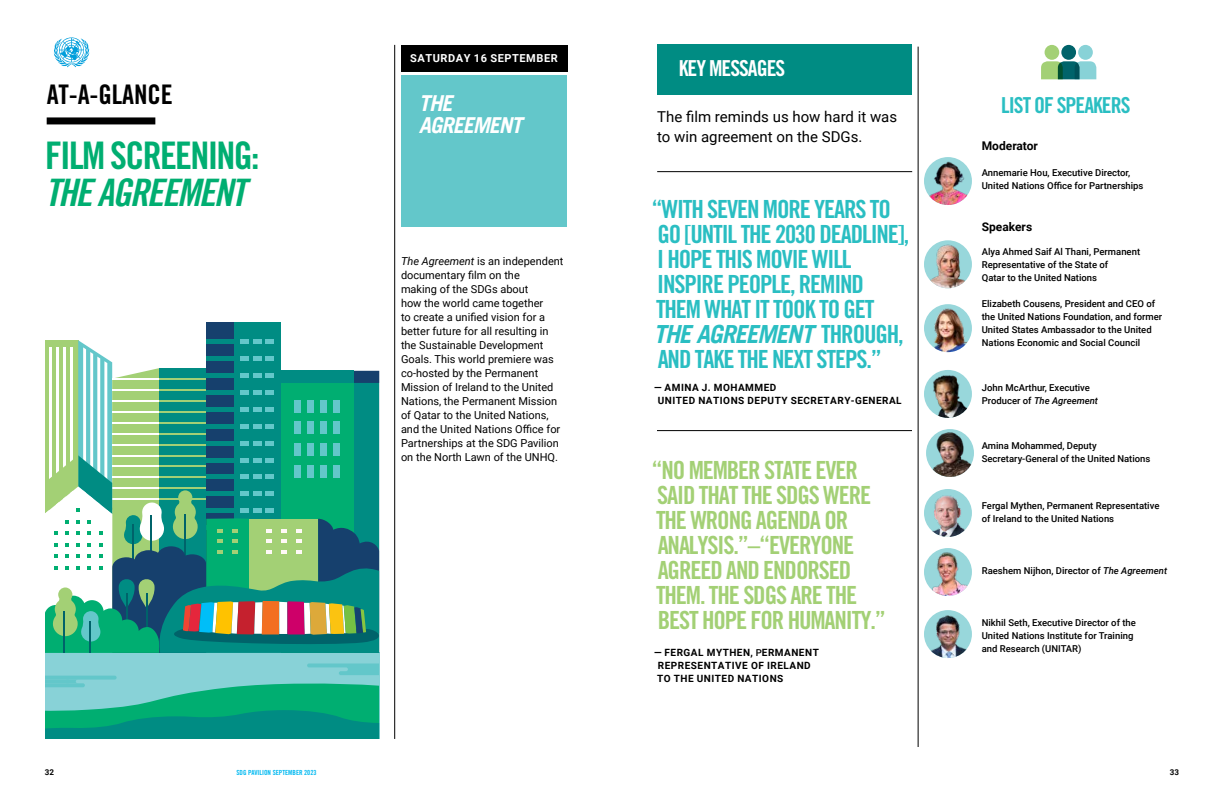
<style>
.page{position:relative;width:1224px;height:792px;background:#fff}
.page>*{position:absolute;margin:0;border:0;box-sizing:border-box;transform-origin:0 0}
.t1{font:38px "Trade Gothic Bold Cond Twenty";letter-spacing:-.045em;color:#00ae71}
.t2{font:38px "Trade Gothic LT Bold Cond Twenty Obl";letter-spacing:-.045em;color:#00ae71}
.t3{font:27px "Trade Gothic Bold Cond Twenty";letter-spacing:-.005em;color:#000}
.t4{font:25px/25px "Trade Gothic LT Std Bd Cn 20";letter-spacing:-.045em;color:#a3d075}
.t5{font:25px/25px "Trade Gothic LT Std Bd Cn 20";letter-spacing:-.045em;color:#2abec2}
.t6{font:italic 700 25px "Trade Gothic LT";letter-spacing:-.045em;color:#2abec2}
.t7{font:22px "Trade Gothic Bold Cond Twenty";letter-spacing:-.045em;color:#2abec2}
.t8{font:italic 700 22px/22px "Trade Gothic LT";letter-spacing:-.045em;color:#fff}
.t9{font:22px "Trade Gothic Bold Cond Twenty";letter-spacing:-.045em;color:#fff}
.t10{font:15px/20px "Roboto";color:#000}
.t11{font:700 12px "Roboto";color:#000}
.t12{font:11px/14px "Roboto";color:#000}
.t13{font:700 11px "Roboto";letter-spacing:.05em;color:#fff}
.t14{font:700 10px/13px "Roboto";letter-spacing:.05em;color:#000}
.t15{font:500 9.5px/13px "Roboto";color:#000}
.t16{font:700 8px "Roboto";color:#000}
.t17{font:7px "Trade Gothic Bold Cond Twenty";color:#00b9f1}
.s1{font-style:italic}
.s2{font-family:"Trade Gothic LT Std Bd Cn 20";font-weight:400;font-style:normal}
.s3{font-weight:500;font-size:9.5px}
</style>
<div class="page">
<hr style="left:395px;top:45px;width:1px;height:694px;background:#000">
<hr style="left:918px;top:47px;width:1px;height:700px;background:#000">
<div style="left:401px;top:75px;width:166px;height:152px;background:#63c7ca"></div>
<div style="left:657px;top:45px;width:255px;height:50px;background:#008c83"></div>
<div style="left:401px;top:45px;width:166px;height:27px;background:#000"></div>
<div style="left:47px;top:117px;width:108px;height:7px;background:#000"></div>
<div style="left:1061px;top:45px;width:15px;height:15px;background:#00636a;border-radius:50%"></div>
<div style="left:1078px;top:45px;width:15px;height:15px;background:#88d2d7;border-radius:50%"></div>
<div style="left:1045px;top:45px;width:14px;height:15px;background:#a3d075;border-radius:50%"></div>
<svg style="left:1041px;top:61px;width:55px;height:18px"></svg>
<img style="left:924px;top:157px;width:48px;height:48px;border-radius:24px">
<img style="left:924px;top:370px;width:48px;height:48px;border-radius:24px">
<img style="left:924px;top:240px;width:48px;height:48px;border-radius:24px">
<img style="left:924px;top:304px;width:48px;height:48px;border-radius:24px">
<img style="left:924px;top:489px;width:48px;height:48px;border-radius:24px">
<img style="left:924px;top:548px;width:48px;height:48px;border-radius:24px">
<img style="left:924px;top:610px;width:48px;height:48px;border-radius:24px">
<svg style="left:54px;top:37px;width:36px;height:30px"></svg>
<hr style="left:657px;top:171px;width:255px;height:1px;background:#000">
<hr style="left:657px;top:430px;width:255px;height:1px;background:#000">
<div style="left:926px;top:429px;width:48px;height:48px;background:#98d7db;border-radius:50%"></div>
<img style="left:931px;top:429px;width:40px;height:48px">
<div style="left:45px;top:653px;width:334px;height:86px;background:#88d2d7"></div>
<svg style="left:45px;top:663px;width:334px;height:76px"></svg>
<svg style="left:45px;top:322px;width:335px;height:331px"></svg>
<h2 class="t3" style="left:47px;top:78px;width:128px">AT-A-GLANCE</h2>
<h1 class="t1" style="left:45px;top:132px;width:216px">FILM SCREENING:</h1>
<h1 class="t2" style="left:45px;top:169px;width:203px">THE AGREEMENT</h1>
<p class="t13" style="left:410px;top:51px;width:149px">SATURDAY 16 SEPTEMBER</p>
<h3 class="t8" style="left:419px;top:92px;width:105px">THE<br>AGREEMENT</h3>
<p class="t12" style="left:401px;top:254px;width:164px"><span class="s1">The Agreement</span> is an independent documentary film on the<br>making of the SDGs about<br>how the world came together<br>to create a unified vision for a better future for all resulting in the Sustainable Development<br>Goals. This world premiere was co-hosted by the Permanent<br>Mission of Ireland to the United<br>Nations, the Permanent Mission of Qatar to the United Nations, and the United Nations Office for<br>Partnerships at the SDG Pavilion on the North Lawn of the UNHQ.</p>
<h3 class="t9" style="left:679px;top:55px;width:108px">KEY MESSAGES</h3>
<h3 class="t10" style="left:657px;top:106px;width:242px">The film reminds us how hard it was to win agreement on the SDGs.</h3>
<h3 class="t5" style="left:652px;top:196px;width:259px">“WITH SEVEN MORE YEARS TO<br>GO [UNTIL THE 2030 DEADLINE],<br>I HOPE THIS MOVIE WILL<br>INSPIRE PEOPLE, REMIND<br>THEM WHAT IT TOOK TO GET</h3>
<h3 class="t6" style="left:653px;top:318px;width:252px">THE AGREEMENT <span class="s2">THROUGH,</span></h3>
<h3 class="t5" style="left:658px;top:346px;width:226px">AND TAKE THE NEXT STEPS.”</h3>
<p class="t14" style="left:658px;top:380px;width:245px;text-indent:-4px">— AMINA J. MOHAMMED<br>UNITED NATIONS DEPUTY SECRETARY-GENERAL</p>
<h3 class="t4" style="left:652px;top:457px;width:236px">“NO MEMBER STATE EVER<br>SAID THAT THE SDGS WERE<br>THE WRONG AGENDA OR<br>ANALYSIS.”–“EVERYONE<br>AGREED AND ENDORSED<br>THEM. THE SDGS ARE THE<br>BEST HOPE FOR HUMANITY.”</h3>
<p class="t14" style="left:657px;top:645px;width:163px;text-indent:-3px">— FERGAL MYTHEN, <span class="s3">P</span>ERMANENT<br>REPRESENTATIVE OF IRELAND<br>TO THE UNITED NATIONS</p>
<h3 class="t7" style="left:1001px;top:91px;width:131px">LIST OF SPEAKERS</h3>
<p class="t11" style="left:982px;top:137px;width:58px">Moderator</p>
<p class="t15" style="left:982px;top:166px;width:163px">Annemarie Hou, Executive Director,<br>United Nations Office for Partnerships</p>
<p class="t11" style="left:982px;top:218px;width:52px">Speakers</p>
<p class="t15" style="left:982px;top:244px;width:160px">Alya Ahmed Saif Al Thani, Permanent<br>Representative of the State of<br>Qatar to the United Nations</p>
<p class="t15" style="left:982px;top:296px;width:182px">Elizabeth Cousens, President and CEO of the United Nations Foundation, and former United States Ambassador to the United Nations Economic and Social Council</p>
<p class="t15" style="left:982px;top:380px;width:118px">John McArthur, Executive<br>Producer of <span class="s1">The Agreement</span></p>
<p class="t15" style="left:982px;top:438px;width:170px">Amina Mohammed, Deputy<br>Secretary-General of the United Nations</p>
<p class="t15" style="left:982px;top:498px;width:179px">Fergal Mythen, Permanent Representative of Ireland to the United Nations</p>
<p class="t15" style="left:982px;top:563px;width:187px">Raeshem Nijhon, Director of <span class="s1">The Agreement</span></p>
<p class="t15" style="left:982px;top:615px;width:156px">Nikhil Seth, Executive Director of the<br>United Nations Institute for Training and Research (UNITAR)</p>
<p class="t16" style="left:45px;top:767px;width:11px">32</p>
<p class="t17" style="left:236px;top:768px;width:82px">SDG PAVILION SEPTEMBER 2023</p>
<p class="t16" style="left:1170px;top:767px;width:11px">33</p>
</div>
